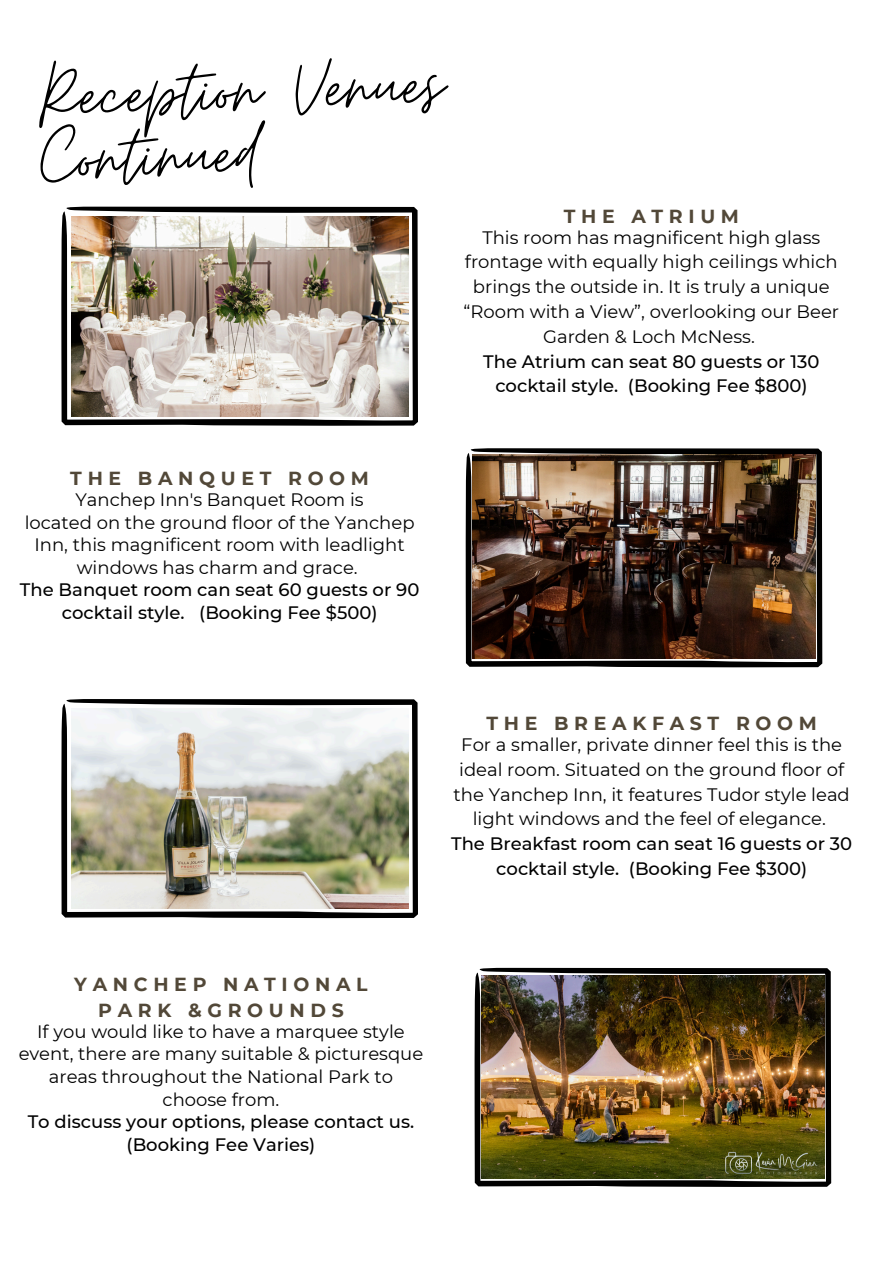
<style>
.page{position:relative;width:894px;height:1264px;background:#fff}
.page>*{position:absolute;margin:0;border:0;box-sizing:border-box;transform-origin:0 0}
.t1{font:90px "Moon Time";color:#000}
.t2{font:700 18.9px/25.8px "Montserrat";letter-spacing:.3em;color:#524838;text-align:center}
.t3{font:18px/24.8px "Montserrat";color:#000;text-align:center}
.t4{font:500 18px/24.8px "Montserrat";color:#000;text-align:center}
</style>
<div class="page">
<svg style="left:61px;top:206px;width:357px;height:220px"></svg>
<svg style="left:465px;top:448px;width:357px;height:219px;background:#43413f"></svg>
<svg style="left:61px;top:699px;width:357px;height:219px"></svg>
<svg style="left:474px;top:967px;width:357px;height:220px;background:#43433f"></svg>
<img style="left:473px;top:454px;width:341px;height:204px">
<img style="left:71px;top:216px;width:338px;height:200px">
<img style="left:71px;top:709px;width:338px;height:199px">
<img style="left:481px;top:975px;width:342px;height:203px">
<p class="t1" style="left:36px;top:42px;width:407px;rotate:-2deg">Reception Venues</p>
<p class="t1" style="left:38px;top:105px;width:223px;rotate:-2deg">Continued</p>
<p class="t2" style="left:563px;top:203px;width:177px">THE ATRIUM</p>
<h1 class="t3" style="left:463px;top:225px;width:377px">This room has magnificent high glass frontage with equally high ceilings which brings the outside in. It is truly a unique “Room with a View”, overlooking our Beer Garden &amp; Loch McNess.</h1>
<p class="t4" style="left:483px;top:349px;width:338px">The Atrium can seat 80 guests or 130 cocktail style. (Booking Fee $800)</p>
<p class="t2" style="left:70px;top:465px;width:300px">THE BANQUET ROOM</p>
<p class="t3" style="left:75px;top:487px;width:289px">Yanchep Inn's Banquet Room is</p>
<h2 class="t3" style="left:25px;top:511px;width:391px;line-height:22.5px">located on the ground floor of the Yanchep<br>Inn, this magnificent room with leadlight windows has charm and grace.</h2>
<p class="t4" style="left:20px;top:578px;width:401px;line-height:22.5px">The Banquet room can seat 60 guests or 90 cocktail style. (Booking Fee $500)</p>
<p class="t2" style="left:486px;top:710px;width:332px">THE BREAKFAST ROOM</p>
<p class="t3" style="left:453px;top:732px;width:397px">For a smaller, private dinner feel this is the ideal room. Situated on the ground floor of the Yanchep Inn, it features Tudor style lead light windows and the feel of elegance.</p>
<h2 class="t4" style="left:451px;top:831px;width:402px">The Breakfast room can seat 16 guests or 30 cocktail style. (Booking Fee $300)</h2>
<p class="t2" style="left:74px;top:971px;width:295px">YANCHEP NATIONAL<br>PARK &amp;GROUNDS</p>
<p class="t3" style="left:19px;top:1020px;width:406px;line-height:22.5px">If you would like to have a marquee style event, there are many suitable &amp; picturesque areas throughout the National Park to choose from.</p>
<p class="t4" style="left:28px;top:1110px;width:388px;line-height:22.5px">To discuss your options, please contact us. (Booking Fee Varies)</p>
</div>
